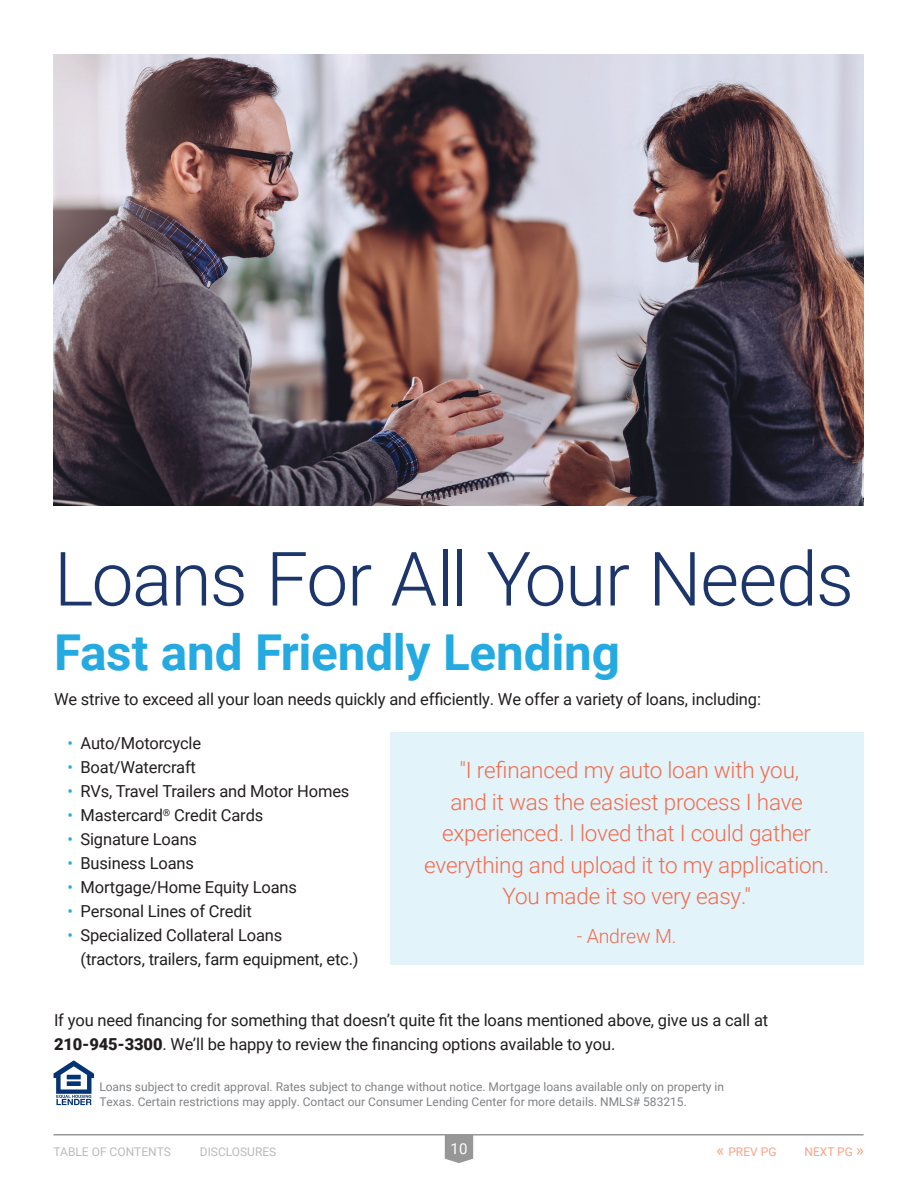
<style>
.page{position:relative;width:918px;height:1188px;background:#fff}
.page>*{position:absolute;margin:0;border:0;box-sizing:border-box;transform-origin:0 0}
.t1{font:300 75px "Roboto";letter-spacing:-.02em;color:#1c366c}
.t2{font:700 49.5px "Roboto";letter-spacing:-.005em;color:#24aae1}
.t3{font:300 22.5px/31.5px "Roboto";letter-spacing:-.01em;color:#f26b4d;text-align:center}
.t4{font:300 19.5px "Roboto";letter-spacing:-.01em;color:#f26b4d}
.t5{font:16.5px/24px "Roboto";letter-spacing:-.01em;color:#231f20}
.t6{font:15px "Roboto";color:#fff}
.t7{font:12px/14.4px "Roboto";color:#808285}
.t8{font:12px "Roboto";color:#bcbab9}
.t9{font:12px "Roboto";color:#f7a387}
.s1{color:#24aae1}
.s2{font-weight:900}
.s3{font-size:16.5px}
</style>
<div class="page">
<hr style="left:54px;top:1134px;width:810px;height:2px;background:#989797">
<svg style="left:445px;top:1136px;width:28px;height:27px"></svg>
<img style="left:54px;top:54px;width:810px;height:452px">
<div style="left:390px;top:732px;width:474px;height:232px;background:#e2f3fa"></div>
<svg style="left:54px;top:1060px;width:40px;height:45px"></svg>
<h1 class="t1" style="left:54px;top:526px;width:801px">Loans For All Your Needs</h1>
<h1 class="t2" style="left:54px;top:618px;width:567px">Fast and Friendly Lending</h1>
<p class="t5" style="left:54px;top:687px;width:709px">We strive to exceed all your loan needs quickly and efficiently. We offer a variety of loans, including:</p>
<p class="t5" style="left:68px;top:731px;width:135px"><span class="s1">•</span> Auto/Motorcycle</p>
<p class="t5" style="left:68px;top:755px;width:130px"><span class="s1">•</span> Boat/Watercraft</p>
<p class="t5" style="left:68px;top:779px;width:283px"><span class="s1">•</span> RVs, Travel Trailers and Motor Homes</p>
<p class="t5" style="left:68px;top:803px;width:197px"><span class="s1">•</span> Mastercard<sup>®</sup> Credit Cards</p>
<p class="t5" style="left:68px;top:827px;width:131px"><span class="s1">•</span> Signature Loans</p>
<p class="t5" style="left:68px;top:851px;width:128px"><span class="s1">•</span> Business Loans</p>
<p class="t5" style="left:68px;top:875px;width:231px"><span class="s1">•</span> Mortgage/Home Equity Loans</p>
<p class="t5" style="left:68px;top:899px;width:186px"><span class="s1">•</span> Personal Lines of Credit</p>
<p class="t5" style="left:81px;top:923px;width:280px;text-indent:-13px"><span class="s1">•</span> Specialized Collateral Loans<br>(tractors, trailers, farm equipment, etc.)</p>
<h3 class="t3" style="left:424px;top:753px;width:406px">"I refinanced my auto loan with you,<br>and it was the easiest process I have experienced. I loved that I could gather everything and upload it to my application.<br>You made it so very easy."</h3>
<p class="t4" style="left:577px;top:922px;width:101px">- Andrew M.</p>
<p class="t5" style="left:54px;top:1008px;width:716px">If you need financing for something that doesn’t quite fit the loans mentioned above, give us a call at<br><span class="s2">210-945-3300</span>. We’ll be happy to review the financing options available to you.</p>
<p class="t7" style="left:99px;top:1079px;width:626px">Loans subject to credit approval. Rates subject to change without notice. Mortgage loans available only on property in<br>Texas. Certain restrictions may apply. Contact our Consumer Lending Center for more details. NMLS# 583215.</p>
<p class="t8" style="left:54px;top:1143px;width:119px">TABLE OF CONTENTS</p>
<p class="t8" style="left:200px;top:1143px;width:78px">DISCLOSURES</p>
<p class="t6" style="left:451px;top:1138px;width:18px">10</p>
<p class="t9" style="left:717px;top:1143px;width:61px"><span class="s3">«</span> PREV PG</p>
<p class="t9" style="left:804px;top:1143px;width:61px">NEXT PG <span class="s3">»</span></p>
</div>
